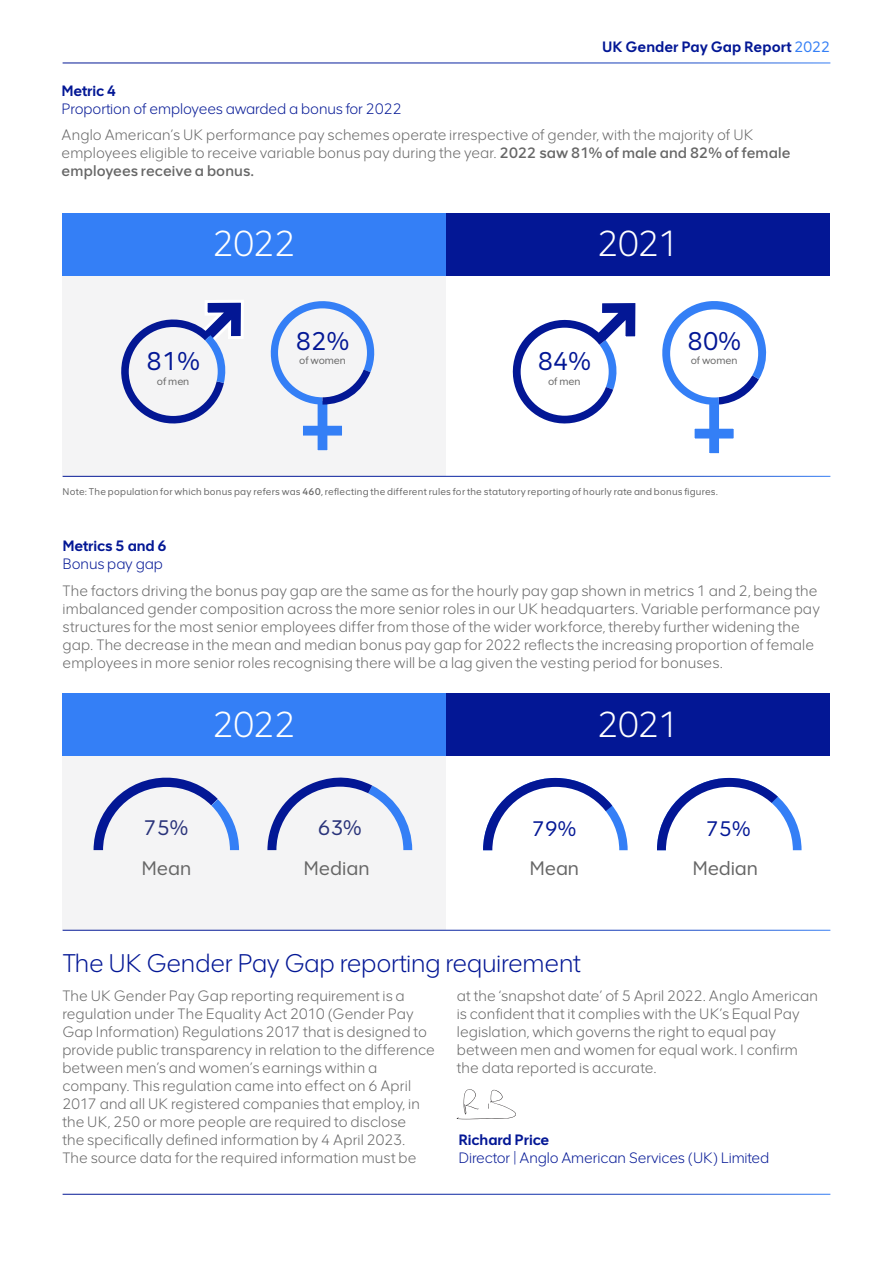
<style>
.page{position:relative;width:893px;height:1263px;background:#fff}
.page>*{position:absolute;margin:0;border:0;box-sizing:border-box;transform-origin:0 0}
.t1{font:300 36px "AA Smart Sans";letter-spacing:-.04em;color:#fff}
.t2{font:100 36px "AA Smart Sans";color:#fff}
.CHART_OR_PULL_OUT_HE{font:300 25.5px "AA Smart Sans";letter-spacing:-.01em;color:#031795}
.t3{font:25.5px "AA Smart Sans";letter-spacing:-.01em;color:#031795}
.t4{font:21px "AA Smart Sans";color:#031795}
.t5{font:21px "AA Smart Sans";color:#29337a}
.t6{font:19.5px "AA Smart Sans";color:#666}
.Bodycopy{font:300 15px/18px "AA Smart Sans";letter-spacing:.01em;color:#666}
.Sub-headings_15pt{font:300 15px/18px "AA Smart Sans";letter-spacing:-.005em;color:#031795}
.CHART_OR_PULL_OUT_HE-2{font:300 15px/18px "AA Smart Sans";letter-spacing:-.005em;color:#031795}
.CHART_OR_PULL_OUT_HE-3{font:700 15px/18px "AA Smart Sans";color:#031795}
.CHART_OR_PULL_OUT_HE-4{font:10.5px "AA Smart Sans";letter-spacing:-.01em;color:#666}
.Bodycopy-2{font:9.75px "AA Smart Sans";letter-spacing:.025em;color:#666}
.s1{font-weight:400;color:#347ff6}
.s2{font-weight:700}
.s3{font-weight:600}
.s4{font-weight:300}
</style>
<div class="page">
<div style="left:63px;top:704px;width:383px;height:226px;background:#f4f4f5"></div>
<svg style="left:483px;top:778px;width:145px;height:72px"></svg>
<svg style="left:657px;top:778px;width:144px;height:72px"></svg>
<div style="left:63px;top:275px;width:383px;height:201px;background:#f4f4f5"></div>
<svg style="left:662px;top:301px;width:105px;height:153px"></svg>
<div style="left:670px;top:309px;width:88px;height:88px;background:#fff;border-radius:50%"></div>
<svg style="left:512px;top:303px;width:124px;height:121px"></svg>
<div style="left:521px;top:328px;width:88px;height:88px;background:#fff;border-radius:50%"></div>
<div style="left:446px;top:213px;width:384px;height:62px;background:#031795"></div>
<div style="left:63px;top:213px;width:383px;height:62px;background:#347ff6"></div>
<div style="left:63px;top:693px;width:383px;height:63px;background:#347ff6"></div>
<div style="left:446px;top:693px;width:384px;height:63px;background:#031795"></div>
<svg style="left:457px;top:1089px;width:59px;height:30px"></svg>
<div style="left:666px;top:787px;width:127px;height:127px;background:#fff;border-radius:50%"></div>
<div style="left:492px;top:787px;width:127px;height:127px;background:#fff;border-radius:50%"></div>
<svg style="left:121px;top:300px;width:122px;height:124px"></svg>
<div style="left:129px;top:327px;width:89px;height:89px;background:#f4f4f5;border-radius:50%"></div>
<svg style="left:270px;top:301px;width:105px;height:150px"></svg>
<div style="left:278px;top:308px;width:89px;height:89px;background:#f4f4f5;border-radius:50%"></div>
<svg style="left:94px;top:777px;width:145px;height:73px"></svg>
<svg style="left:267px;top:777px;width:145px;height:73px"></svg>
<div style="left:276px;top:787px;width:127px;height:126px;background:#f4f4f5;border-radius:50%"></div>
<div style="left:103px;top:787px;width:127px;height:127px;background:#f4f4f5;border-radius:50%"></div>
<p class="CHART_OR_PULL_OUT_HE-3" style="left:602px;top:37px;width:230px">UK Gender Pay Gap Report <span class="s1">2022</span></p>
<p class="CHART_OR_PULL_OUT_HE-2" style="left:62px;top:81px;width:342px"><span class="s2">Metric 4<br></span>Proportion of employees awarded a bonus for 2022</p>
<p class="Bodycopy" style="left:62px;top:126px;width:730px">Anglo American’s UK performance pay schemes operate irrespective of gender, with the majority of UK employees eligible to receive variable bonus pay during the year. <span class="s3">2022 saw 81% of male and 82% of female employees receive a bonus.</span></p>
<p class="t1" style="left:213px;top:221px;width:85px">2022</p>
<p class="t1" style="left:597px;top:221px;width:84px">2021</p>
<p class="t3" style="left:296px;top:324px;width:55px">82%</p>
<p class="t3" style="left:146px;top:345px;width:55px">81%</p>
<p class="CHART_OR_PULL_OUT_HE-4" style="left:299px;top:354px;width:48px">of women</p>
<p class="CHART_OR_PULL_OUT_HE-4" style="left:157px;top:375px;width:34px">of men</p>
<p class="t3" style="left:538px;top:345px;width:55px">84%</p>
<p class="CHART_OR_PULL_OUT_HE-4" style="left:548px;top:375px;width:34px">of men</p>
<p class="t3" style="left:687px;top:324px;width:55px">80%</p>
<p class="CHART_OR_PULL_OUT_HE-4" style="left:691px;top:354px;width:48px">of women</p>
<p class="Bodycopy-2" style="left:63px;top:485px;width:657px">Note: The population for which bonus pay refers was <span class="s3">460</span>, reflecting the different rules for the statutory reporting of hourly rate and bonus figures.</p>
<p class="CHART_OR_PULL_OUT_HE-3" style="left:63px;top:537px;width:106px">Metrics 5 and 6<br><span class="s4">Bonus pay gap</span></p>
<p class="Bodycopy" style="left:63px;top:581px;width:759px">The factors driving the bonus pay gap are the same as for the hourly pay gap shown in metrics 1 and 2, being the imbalanced gender composition across the more senior roles in our UK headquarters. Variable performance pay structures for the most senior employees differ from those of the wider workforce, thereby further widening the gap. The decrease in the mean and median bonus pay gap for 2022 reflects the increasing proportion of female employees in more senior roles recognising there will be a lag given the vesting period for bonuses.</p>
<p class="t1" style="left:213px;top:701px;width:85px">2022</p>
<p class="t1" style="left:638px;top:701px;width:43px">21</p>
<p class="t2" style="left:599px;top:701px;width:81px">2018</p>
<h3 class="t5" style="left:144px;top:815px;width:45px">75%</h3>
<h3 class="t5" style="left:318px;top:815px;width:45px">63%</h3>
<h3 class="t6" style="left:141px;top:856px;width:51px">Mean</h3>
<h3 class="t6" style="left:304px;top:856px;width:68px">Median</h3>
<p class="t4" style="left:532px;top:815px;width:45px">79%</p>
<p class="t4" style="left:707px;top:815px;width:45px">75%</p>
<p class="t6" style="left:529px;top:856px;width:51px">Mean</p>
<p class="t6" style="left:692px;top:856px;width:67px">Median</p>
<p class="CHART_OR_PULL_OUT_HE" style="left:62px;top:946px;width:520px">The UK Gender Pay Gap reporting requirement</p>
<p class="Bodycopy" style="left:62px;top:986px;width:374px">The UK Gender Pay Gap reporting requirement is a regulation under The Equality Act 2010 (Gender Pay Gap Information) Regulations 2017 that is designed to provide public transparency in relation to the difference between men’s and women’s earnings within a company. This regulation came into effect on 6 April 2017 and all UK registered companies that employ, in the UK, 250 or more people are required to disclose<br>the specifically defined information by 4 April 2023.<br>The source data for the required information must be</p>
<p class="Bodycopy" style="left:457px;top:986px;width:363px">at the ‘snapshot date’ of 5 April 2022. Anglo American is confident that it complies with the UK’s Equal Pay legislation, which governs the right to equal pay between men and women for equal work. I confirm the data reported is accurate.</p>
<p class="Sub-headings_15pt" style="left:458px;top:1130px;width:312px"><span class="s2">Richard Price<br></span>Director | Anglo American Services (UK) Limited</p>
</div>
